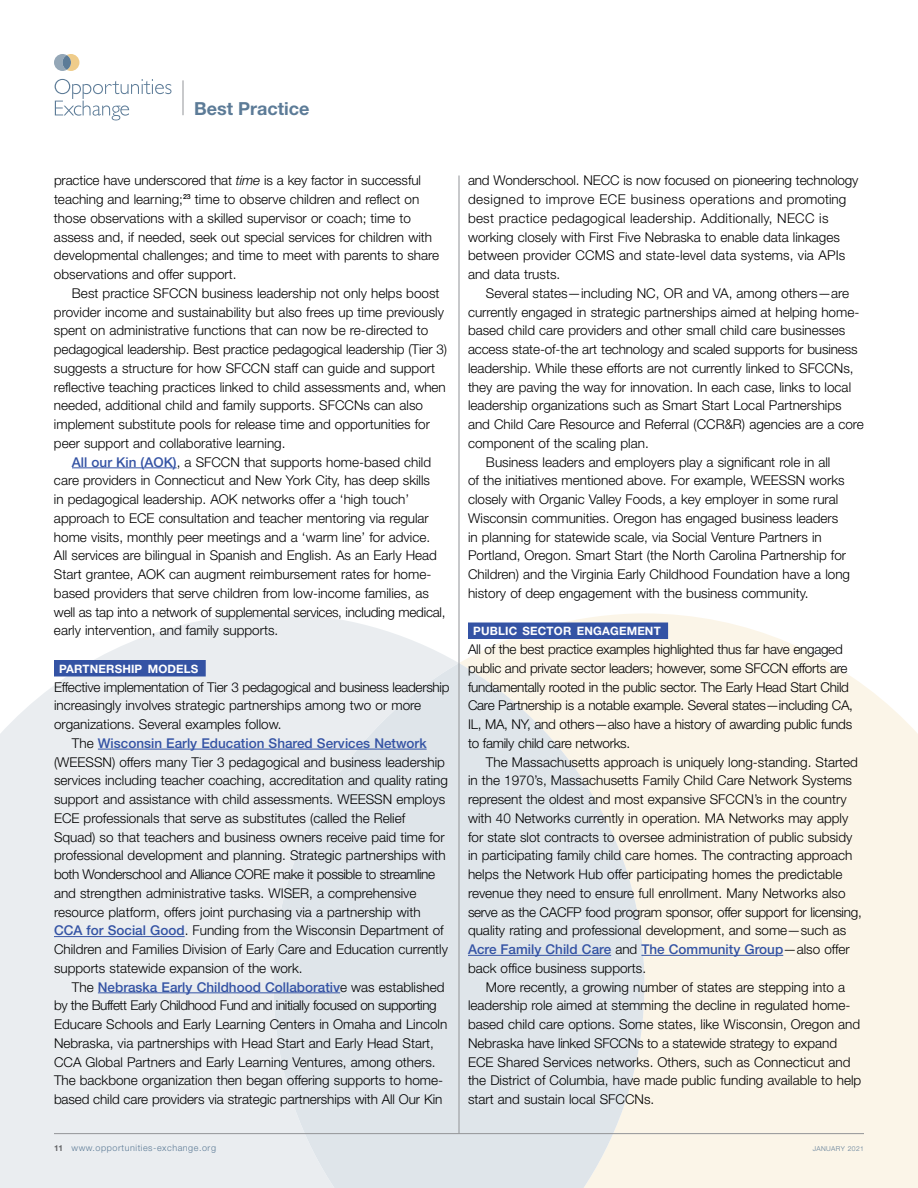
<style>
.page{position:relative;width:918px;height:1188px;background:#fff}
.page>*{position:absolute;margin:0;border:0;box-sizing:border-box;transform-origin:0 0}
.t1{font:700 18px "Helvetica Neue LT Std";color:#5c7b97}
.t2{font:300 13.5px/18.8px "Helvetica Neue LT Std";color:#000}
.t3{font:300 13.5px/18.8px "Helvetica Neue LT Std";letter-spacing:-.02em;color:#000}
.t4{font:300 13.5px "Helvetica Neue LT Std";letter-spacing:-.03em;color:#000}
.t5{font:500 13.5px "Helvetica Neue LT Std";color:#3453a4}
.t6{font:700 11.55px "Helvetica Neue LT Std";letter-spacing:.015em;color:#fff}
.t7{font:300 9px "Helvetica Neue LT Std";letter-spacing:.06em;color:#5d7b96}
.t8{font:300 6.75px "Helvetica Neue LT Std";letter-spacing:.06em;color:#5d7b96}
.s1{font-style:italic}
.s2{font-weight:500;color:#3453a4}
.s3{font-weight:300;color:#000}
.s4{font-weight:700;font-size:8.25px;color:#636466}
</style>
<div class="page">
<svg style="left:460px;top:613px;width:458px;height:575px;background:#fbf5e9"></svg>
<svg style="left:0;top:613px;width:459px;height:575px;background:#ebeef1"></svg>
<svg style="left:274px;top:663px;width:370px;height:525px;background:#e3e7ea"></svg>
<svg style="left:54px;top:54px;width:25px;height:17px"></svg>
<svg style="left:62px;top:55px;width:9px;height:15px"></svg>
<svg style="left:55px;top:79px;width:116px;height:41px"></svg>
<hr style="left:54px;top:1133px;width:810px;height:1px;background:#939598">
<hr style="left:459px;top:176px;width:1px;height:958px;background:#939598">
<hr style="left:183px;top:80px;width:1px;height:35px;background:#939598">
<hr style="left:72px;top:468px;width:105px;height:1px;background:#3453a4">
<div style="left:54px;top:660px;width:152px;height:16px;background:#3453a4"></div>
<hr style="left:98px;top:749px;width:329px;height:1px;background:#3453a4">
<hr style="left:54px;top:936px;width:131px;height:1px;background:#3453a4">
<hr style="left:98px;top:993px;width:242px;height:1px;background:#3453a4">
<div style="left:468px;top:622px;width:200px;height:17px;background:#3453a4"></div>
<hr style="left:468px;top:955px;width:143px;height:1px;background:#3453a4">
<hr style="left:641px;top:955px;width:142px;height:1px;background:#3453a4">
<h1 class="t1" style="left:194px;top:97px;width:117px">Best Practice</h1>
<p class="t2" style="left:54px;top:171px;width:387px">practice have underscored that <span class="s1">time</span> is a key factor in successful teaching and learning;<sup>23</sup> time to observe children and reflect on those observations with a skilled supervisor or coach; time to assess and, if needed, seek out special services for children with developmental challenges; and time to meet with parents to share observations and offer support.</p>
<p class="t2" style="left:54px;top:283px;width:395px;text-indent:18px">Best practice SFCCN business leadership not only helps boost provider income and sustainability but also frees up time previously spent on administrative functions that can now be re-directed to pedagogical leadership. Best practice pedagogical leadership (Tier 3) suggests a structure for how SFCCN staff can guide and support reflective teaching practices linked to child assessments and, when needed, additional child and family supports. SFCCNs can also implement substitute pools for release time and opportunities for peer support and collaborative learning.</p>
<p class="t2" style="left:54px;top:452px;width:393px;text-indent:18px"><span class="s2">All our Kin (AOK)</span>, a SFCCN that supports home-based child care providers in Connecticut and New York City, has deep skills<br>in pedagogical leadership. AOK networks offer a ‘high touch’ approach to ECE consultation and teacher mentoring via regular home visits, monthly peer meetings and a ‘warm line’ for advice.<br>All services are bilingual in Spanish and English. As an Early Head Start grantee, AOK can augment reimbursement rates for home&shy;based providers that serve children from low-income families, as well as tap into a network of supplemental services, including medical, early intervention, and family supports.</p>
<p class="t6" style="left:59px;top:661px;width:141px">PARTNERSHIP MODELS</p>
<p class="t3" style="left:54px;top:677px;width:397px">Effective implementation of Tier 3 pedagogical and business leadership</p>
<p class="t2" style="left:54px;top:696px;width:369px">increasingly involves strategic partnerships among two or more</p>
<p class="t2" style="left:54px;top:715px;width:229px">organizations. Several examples follow.</p>
<p class="t5" style="left:72px;top:735px;width:356px"><span class="s3">The</span> Wisconsin Early Education Shared Services Network</p>
<p class="t2" style="left:54px;top:752px;width:392px">(WEESSN) offers many Tier 3 pedagogical and business leadership</p>
<p class="t2" style="left:54px;top:771px;width:396px">services including teacher coaching, accreditation and quality rating</p>
<p class="t2" style="left:54px;top:790px;width:393px">support and assistance with child assessments. WEESSN employs</p>
<p class="t2" style="left:54px;top:808px;width:353px">ECE professionals that serve as substitutes (called the Relief</p>
<p class="t2" style="left:54px;top:827px;width:392px">Squad) so that teachers and business owners receive paid time for</p>
<p class="t2" style="left:54px;top:846px;width:393px">professional development and planning. Strategic partnerships with</p>
<p class="t4" style="left:54px;top:866px;width:383px">both Wonderschool and Alliance CORE make it possible to streamline</p>
<p class="t2" style="left:54px;top:883px;width:364px">and strengthen administrative tasks. WISER, a comprehensive</p>
<p class="t2" style="left:54px;top:902px;width:368px">resource platform, offers joint purchasing via a partnership with</p>
<p class="t2" style="left:54px;top:921px;width:391px"><span class="s2">CCA for Social Good</span>. Funding from the Wisconsin Department of</p>
<p class="t2" style="left:54px;top:940px;width:396px">Children and Families Division of Early Care and Education currently</p>
<p class="t2" style="left:54px;top:958px;width:250px">supports statewide expansion of the work.</p>
<p class="t5" style="left:72px;top:979px;width:374px"><span class="s3">The</span> Nebraska Early Childhood Collaborativ<span class="s3">e was established</span></p>
<p class="t4" style="left:54px;top:997px;width:384px">by the Buffett Early Childhood Fund and initially focused on supporting</p>
<p class="t2" style="left:54px;top:1015px;width:395px">Educare Schools and Early Learning Centers in Omaha and Lincoln</p>
<p class="t2" style="left:54px;top:1033px;width:382px">Nebraska, via partnerships with Head Start and Early Head Start,</p>
<p class="t2" style="left:54px;top:1052px;width:383px">CCA Global Partners and Early Learning Ventures, among others.</p>
<p class="t2" style="left:54px;top:1071px;width:391px">The backbone organization then began offering supports to home-</p>
<p class="t2" style="left:54px;top:1090px;width:390px">based child care providers via strategic partnerships with All Our Kin</p>
<p class="t2" style="left:468px;top:171px;width:392px">and Wonderschool. NECC is now focused on pioneering technology designed to improve ECE business operations and promoting best practice pedagogical leadership. Additionally, NECC is working closely with First Five Nebraska to enable data linkages between provider CCMS and state-level data systems, via APIs and data trusts.</p>
<p class="t2" style="left:486px;top:283px;width:365px">Several states—including NC, OR and VA, among others—are</p>
<p class="t2" style="left:468px;top:302px;width:393px">currently engaged in strategic partnerships aimed at helping home-</p>
<p class="t2" style="left:468px;top:321px;width:379px">based child care providers and other small child care businesses</p>
<p class="t2" style="left:468px;top:340px;width:391px">access state-of-the art technology and scaled supports for business</p>
<p class="t2" style="left:468px;top:358px;width:387px">leadership. While these efforts are not currently linked to SFCCNs,</p>
<p class="t2" style="left:468px;top:377px;width:385px">they are paving the way for innovation. In each case, links to local</p>
<p class="t2" style="left:468px;top:396px;width:375px">leadership organizations such as Smart Start Local Partnerships</p>
<p class="t2" style="left:468px;top:415px;width:397px">and Child Care Resource and Referral (CCR&amp;R) agencies are a core</p>
<p class="t2" style="left:468px;top:433px;width:182px">component of the scaling plan.</p>
<p class="t2" style="left:486px;top:452px;width:346px">Business leaders and employers play a significant role in all</p>
<p class="t2" style="left:468px;top:471px;width:378px">of the initiatives mentioned above. For example, WEESSN works</p>
<p class="t2" style="left:468px;top:490px;width:372px">closely with Organic Valley Foods, a key employer in some rural</p>
<p class="t2" style="left:468px;top:508px;width:372px">Wisconsin communities. Oregon has engaged business leaders</p>
<p class="t2" style="left:468px;top:527px;width:355px">in planning for statewide scale, via Social Venture Partners in</p>
<p class="t2" style="left:468px;top:546px;width:380px">Portland, Oregon. Smart Start (the North Carolina Partnership for</p>
<p class="t2" style="left:468px;top:565px;width:384px">Children) and the Virginia Early Childhood Foundation have a long</p>
<p class="t2" style="left:468px;top:583px;width:342px">history of deep engagement with the business community.</p>
<p class="t6" style="left:473px;top:624px;width:189px">PUBLIC SECTOR ENGAGEMENT</p>
<p class="t3" style="left:468px;top:640px;width:387px">All of the best practice examples highlighted thus far have engaged public and private sector leaders; however, some SFCCN efforts are fundamentally rooted in the public sector. The Early Head Start Child Care Partnership is a notable example. Several states—including CA, IL, MA, NY, and others—also have a history of awarding public funds to family child care networks.</p>
<p class="t2" style="left:468px;top:752px;width:395px;text-indent:18px">The Massachusetts approach is uniquely long-standing. Started in the 1970’s, Massachusetts Family Child Care Network Systems represent the oldest and most expansive SFCCN’s in the country with 40 Networks currently in operation. MA Networks may apply for state slot contracts to oversee administration of public subsidy in participating family child care homes. The contracting approach helps the Network Hub offer participating homes the predictable revenue they need to ensure full enrollment. Many Networks also serve as the CACFP food program sponsor, offer support for licensing, quality rating and professional development, and some—such as <span class="s2">Acre Family Child Care</span> and <span class="s2">The Community Group</span>—also offer back office business supports.</p>
<p class="t2" style="left:468px;top:977px;width:395px;text-indent:18px">More recently, a growing number of states are stepping into a leadership role aimed at stemming the decline in regulated home&shy;based child care options. Some states, like Wisconsin, Oregon and Nebraska have linked SFCCNs to a statewide strategy to expand ECE Shared Services networks. Others, such as Connecticut and the District of Columbia, have made public funding available to help start and sustain local SFCCNs.</p>
<p class="t7" style="left:54px;top:1143px;width:164px"><span class="s4">11</span> www.opportunities-exchange.org</p>
<p class="t8" style="left:813px;top:1145px;width:53px">JANUARY 2021</p>
</div>
